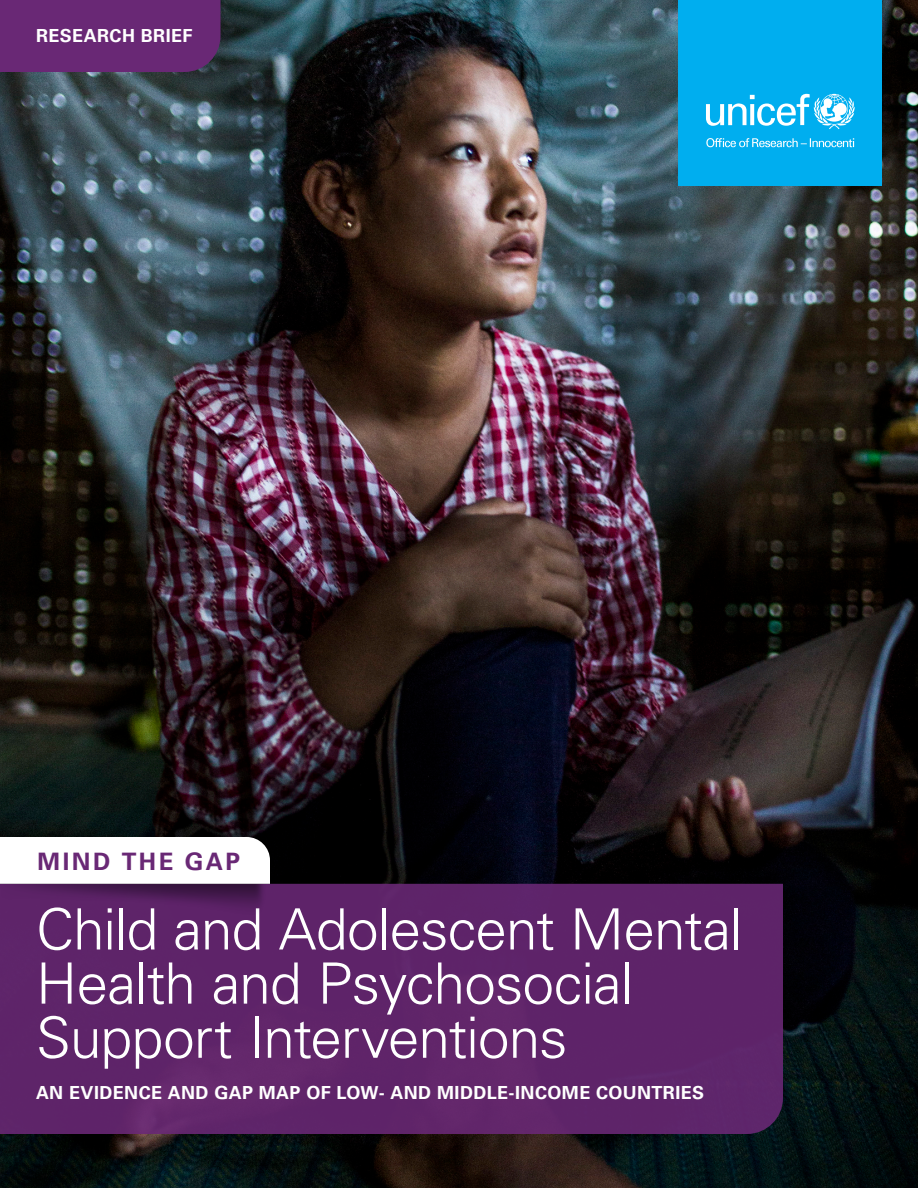
<style>
.page{position:relative;width:918px;height:1188px;background:#fff}
.page>*{position:absolute;margin:0;border:0;box-sizing:border-box;transform-origin:0 0}
.t1{font:300 57px/54.2px "Univers LT Pro 45";letter-spacing:-.02em;color:#fff}
.t2{font:700 24px "Univers LT Pro 65";letter-spacing:.1em;color:#692875}
.t3{font:700 18px "Univers LT Pro 65";letter-spacing:.025em;color:#fff}
</style>
<div class="page">
<img style="left:0;top:0;width:918px;height:1188px">
<div style="left:679px;top:0;width:203px;height:185px;background:#00aeef"></div>
<svg style="left:706px;top:94px;width:149px;height:35px"></svg>
<svg style="left:706px;top:138px;width:148px;height:9px"></svg>
<div style="left:0;top:884px;width:783px;height:250px;background:#5e2469"></div>
<img style="left:0;top:884px;width:266px;height:31px">
<svg style="left:0;top:837px;width:270px;height:47px"></svg>
<div style="left:0;top:0;width:220px;height:72px;background:#692875"></div>
<p class="t3" style="left:36px;top:25px;width:158px">RESEARCH BRIEF</p>
<p class="t2" style="left:37px;top:847px;width:204px">MIND THE GAP</p>
<p class="t1" style="left:36px;top:902px;width:708px">Child and Adolescent Mental<br>Health and Psychosocial<br>Support Interventions</p>
<p class="t3" style="left:36px;top:1082px;width:670px">AN EVIDENCE AND GAP MAP OF LOW- AND MIDDLE-INCOME COUNTRIES</p>
</div>
